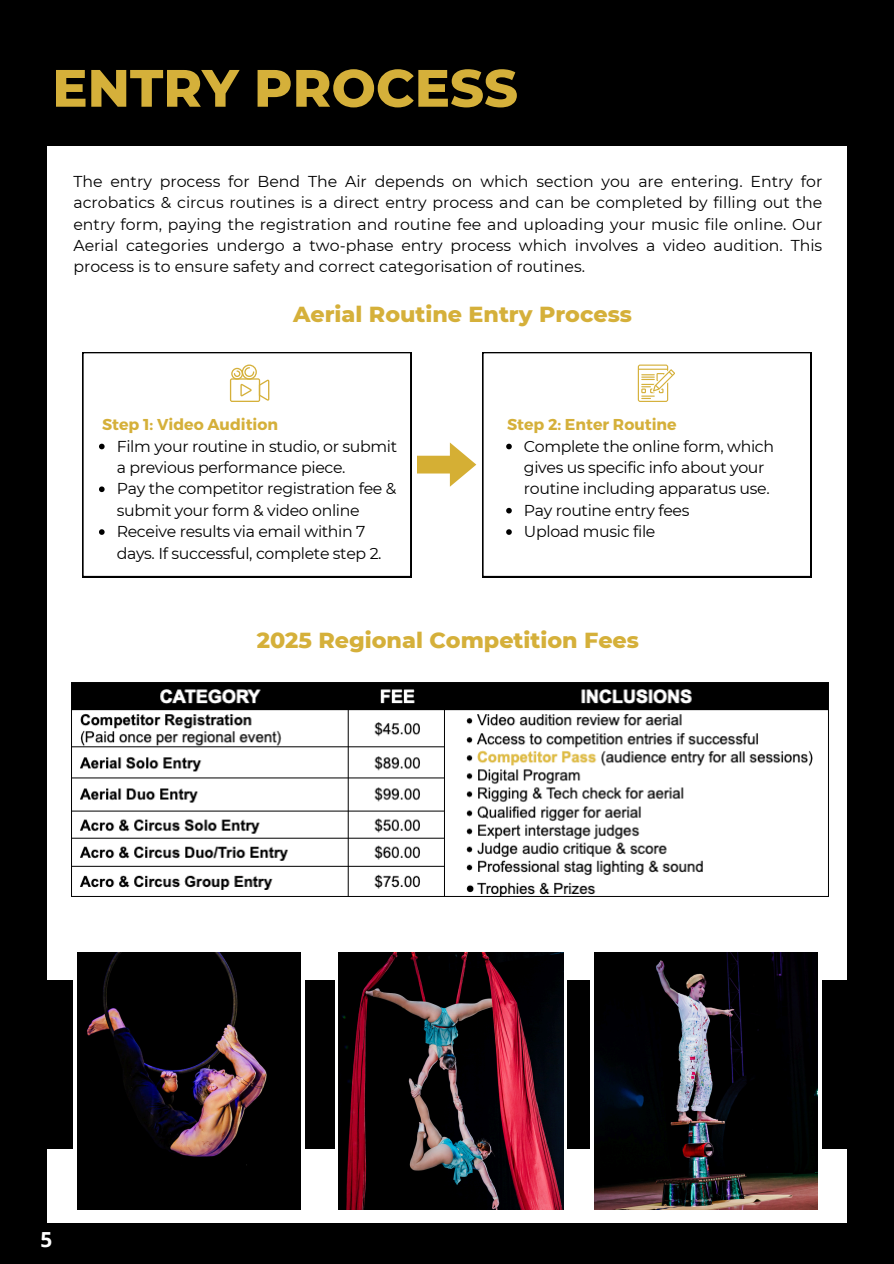
<style>
.page{position:relative;width:894px;height:1264px;background:#fff}
.page>*{position:absolute;margin:0;border:0;box-sizing:border-box;transform-origin:0 0}
.t1{font:800 52.5px "Montserrat";color:#d5b03a}
.t2{font:800 22.2px "Montserrat";color:#d5b03a}
.t3{font:700 20.7px "Open Sans";color:#fff}
.t4{font:15.75px/21.3px "Montserrat";letter-spacing:-.02em;color:#000}
.t5{font:700 15.75px "Montserrat";color:#d5b03a}
</style>
<div class="page">
<div style="left:0;top:0;width:893px;height:1263px;background:#000"></div>
<div style="left:47px;top:146px;width:799px;height:1076px;background:#fff"></div>
<svg style="left:482px;top:352px;width:328px;height:225px"></svg>
<svg style="left:82px;top:352px;width:329px;height:225px"></svg>
<div style="left:0;top:979px;width:893px;height:169px;background:#000"></div>
<div style="left:73px;top:913px;width:232px;height:283px;background:#fff"></div>
<img style="left:78px;top:952px;width:223px;height:256px">
<div style="left:335px;top:909px;width:232px;height:307px;background:#fff"></div>
<img style="left:338px;top:952px;width:225px;height:256px">
<div style="left:590px;top:913px;width:232px;height:283px;background:#fff"></div>
<img style="left:594px;top:952px;width:223px;height:256px">
<svg style="left:230px;top:364px;width:39px;height:37px"></svg>
<svg style="left:637px;top:364px;width:37px;height:37px"></svg>
<svg style="left:417px;top:442px;width:59px;height:45px"></svg>
<img style="left:71px;top:682px;width:758px;height:215px">
<svg style="left:99px;top:443px;width:6px;height:6px"></svg>
<svg style="left:99px;top:486px;width:6px;height:6px"></svg>
<svg style="left:99px;top:529px;width:6px;height:6px"></svg>
<svg style="left:506px;top:443px;width:5px;height:6px"></svg>
<svg style="left:506px;top:508px;width:5px;height:5px"></svg>
<svg style="left:506px;top:529px;width:5px;height:6px"></svg>
<h1 class="t1" style="left:52px;top:56px;width:467px">ENTRY PROCESS</h1>
<p class="t4" style="left:73px;top:170px;width:750px;text-align:justify">The entry process for Bend The Air depends on which section you are entering. Entry for acrobatics &amp; circus routines is a direct entry process and can be completed by filling out the entry form, paying the registration and routine fee and uploading your music file online. Our Aerial categories undergo a two-phase entry process which involves a video audition. This process is to ensure safety and correct categorisation of routines.</p>
<h3 class="t2" style="left:293px;top:301px;width:340px">Aerial Routine Entry Process</h3>
<p class="t5" style="left:102px;top:414px;width:177px">Step 1: Video Audition</p>
<p class="t4" style="left:117px;top:435px;width:282px">Film your routine in studio, or submit a previous performance piece.</p>
<p class="t4" style="left:117px;top:478px;width:281px">Pay the competitor registration fee &amp; submit your form &amp; video online</p>
<p class="t4" style="left:117px;top:521px;width:266px">Receive results via email within 7 days. If successful, complete step 2.</p>
<h3 class="t5" style="left:507px;top:414px;width:171px">Step 2: Enter Routine</h3>
<p class="t4" style="left:524px;top:435px;width:251px">Complete the online form, which gives us specific info about your routine including apparatus use.</p>
<p class="t4" style="left:524px;top:499px;width:167px">Pay routine entry fees</p>
<p class="t4" style="left:524px;top:521px;width:133px">Upload music file</p>
<h2 class="t2" style="left:257px;top:626px;width:384px">2025 Regional Competition Fees</h2>
<p class="t3" style="left:40px;top:1224px;width:13px">5</p>
</div>
